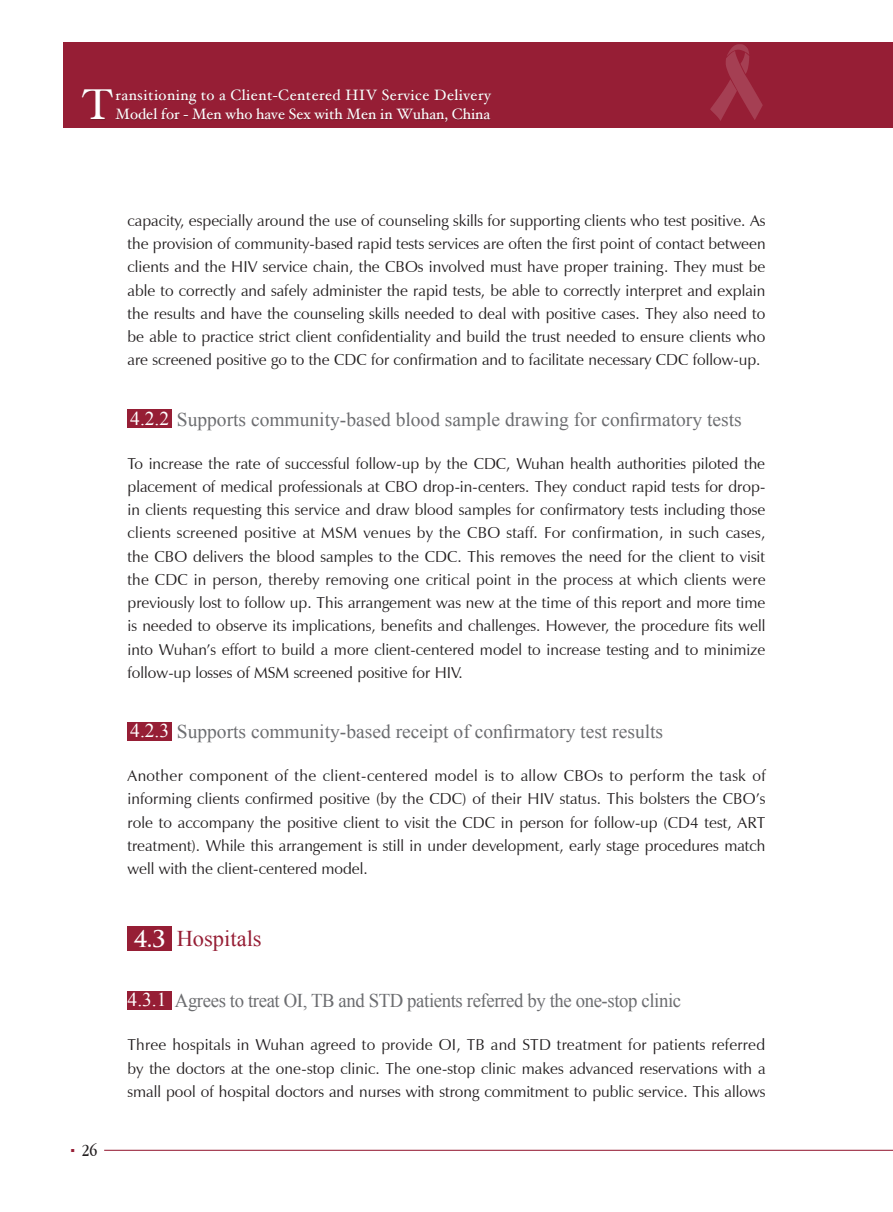
<style>
.page{position:relative;width:893px;height:1212px;background:#fff}
.page>*{position:absolute;margin:0;border:0;box-sizing:border-box;transform-origin:0 0}
.t1{font:43.05px "Hoefler Text";color:#fff}
.t2{font:22.5px "Times New Roman";color:#961e35}
.t3{font:19.5px "Times New Roman";color:#6c6d70}
.t4{font:19.5px "Times New Roman";letter-spacing:-.02em;color:#6c6d70;scale:.96 1}
.t5{font:18px "Apple Garamond";color:#231f20}
.t6{font:15.75px/23.2px "Zapf Humanist 601 BT";color:#231f20;text-align:justify}
.t7{font:15px/19.5px "Hoefler Text";letter-spacing:.03em;color:#fff}
.s1{color:#fff}
.s2{font-family:"Trajan Pro";font-weight:700;color:#fff}
.s3{font-family:"DFP Hei W7";color:#961e35}
</style>
<div class="page">
<div style="left:64px;top:43px;width:829px;height:85px;background:#961e35"></div>
<hr style="left:104px;top:1150px;width:789px;height:1px;background:#961e35">
<img style="left:707px;top:42px;width:58px;height:79px">
<div style="left:83px;top:89px;width:409px;height:33px;background:#231f20;opacity:.3"></div>
<div style="left:128px;top:409px;width:44px;height:19px;background:#961e35"></div>
<div style="left:128px;top:722px;width:44px;height:19px;background:#961e35"></div>
<div style="left:128px;top:926px;width:44px;height:24px;background:#961e35"></div>
<div style="left:128px;top:991px;width:44px;height:19px;background:#961e35"></div>
<h1 class="t1" style="left:82px;top:78px;width:32px">T</h1>
<p class="t7" style="left:116px;top:85px;width:377px">ransitioning to a Client-Centered HIV Service Delivery<br>Model for - Men who have Sex with Men in Wuhan, China</p>
<p class="t6" style="left:128px;top:209px;width:640px">capacity, especially around the use of counseling skills for supporting clients who test positive. As the provision of community-based rapid tests services are often the first point of contact between clients and the HIV service chain, the CBOs involved must have proper training. They must be able to correctly and safely administer the rapid tests, be able to correctly interpret and explain the results and have the counseling skills needed to deal with positive cases. They also need to be able to practice strict client confidentiality and build the trust needed to ensure clients who are screened positive go to the CDC for confirmation and to facilitate necessary CDC follow-up.</p>
<p class="t3" style="left:130px;top:406px;width:613px"><span class="s1">4.2.2</span> Supports community-based blood sample drawing for confirmatory tests</p>
<p class="t6" style="left:128px;top:452px;width:640px">To increase the rate of successful follow-up by the CDC, Wuhan health authorities piloted the placement of medical professionals at CBO drop-in-centers. They conduct rapid tests for drop&shy;in clients requesting this service and draw blood samples for confirmatory tests including those clients screened positive at MSM venues by the CBO staff. For confirmation, in such cases, the CBO delivers the blood samples to the CDC. This removes the need for the client to visit the CDC in person, thereby removing one critical point in the process at which clients were previously lost to follow up. This arrangement was new at the time of this report and more time is needed to observe its implications, benefits and challenges. However, the procedure fits well into Wuhan’s effort to build a more client-centered model to increase testing and to minimize follow-up losses of MSM screened positive for HIV.</p>
<p class="t3" style="left:130px;top:719px;width:534px"><span class="s1">4.2.3</span> Supports community-based receipt of confirmatory test results</p>
<p class="t6" style="left:128px;top:764px;width:640px">Another component of the client-centered model is to allow CBOs to perform the task of informing clients confirmed positive (by the CDC) of their HIV status. This bolsters the CBO’s role to accompany the positive client to visit the CDC in person for follow-up (CD4 test, ART treatment). While this arrangement is still in under development, early stage procedures match well with the client-centered model.</p>
<h2 class="t2" style="left:134px;top:923px;width:129px"><span class="s2">4.3</span> Hospitals</h2>
<p class="t5" style="left:64px;top:1139px;width:35px"><span class="s3">·</span>26</p>
<p class="t4" style="left:128px;top:988px;width:578px"><span class="s1">4.3.1</span> Agrees to treat OI, TB and STD patients referred by the one-stop clinic</p>
<p class="t6" style="left:128px;top:1033px;width:639px">Three hospitals in Wuhan agreed to provide OI, TB and STD treatment for patients referred by the doctors at the one-stop clinic. The one-stop clinic makes advanced reservations with a small pool of hospital doctors and nurses with strong commitment to public service. This allows</p>
</div>
